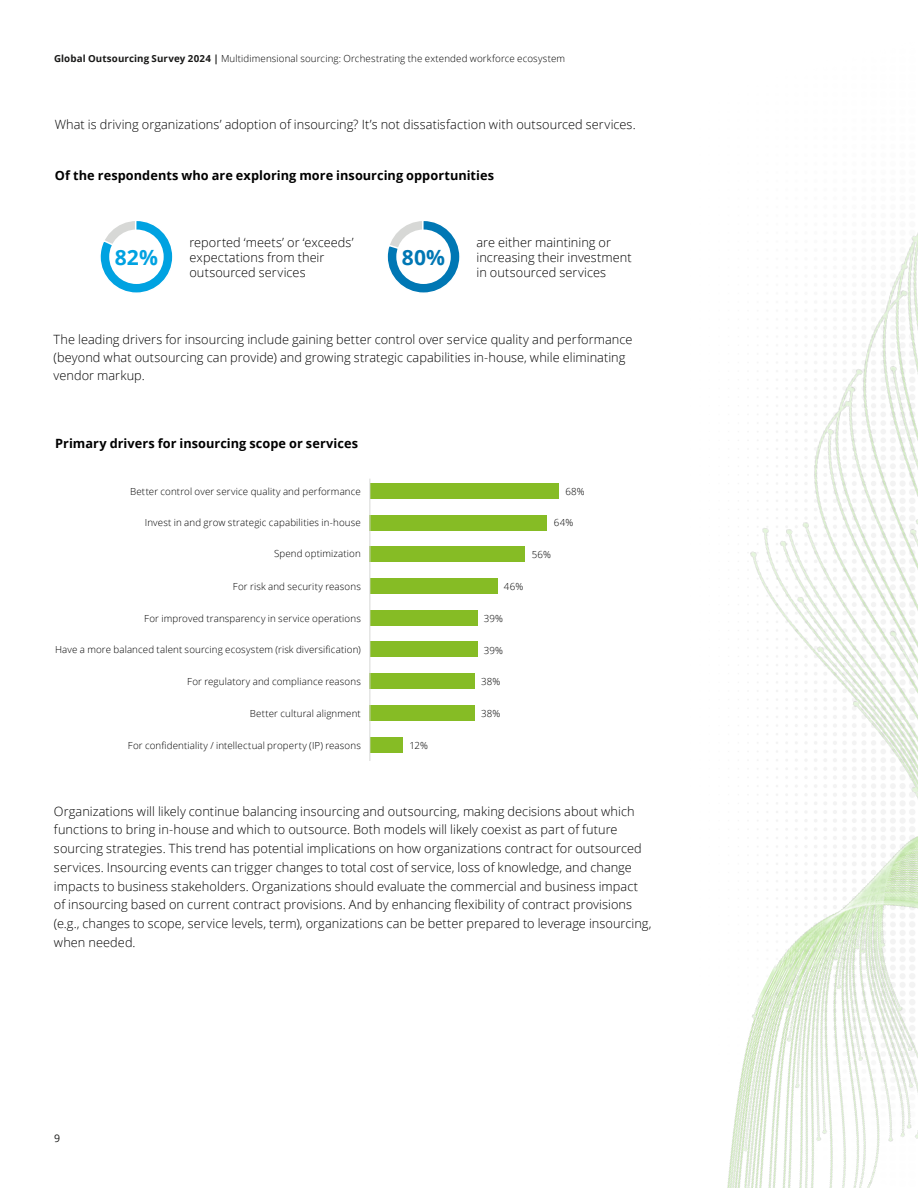
<style>
.page{position:relative;width:918px;height:1188px;background:#fff}
.page>*{position:absolute;margin:0;border:0;box-sizing:border-box;transform-origin:0 0}
.t1{font:700 21px "Open Sans";color:#0077b4}
.t2{font:700 21px "Open Sans";color:#00a2e1}
.t3{font:300 12.75px/18.8px "Open Sans";letter-spacing:.005em;color:#000}
.t4{font:700 12.75px "Open Sans";color:#000}
.t5{font:10.5px "Open Sans";color:#191918}
.t6{font:300 9.75px "Open Sans";letter-spacing:.015em;color:#000}
.s1{font-weight:700;color:#191918}
</style>
<div class="page">
<img style="left:738px;top:233px;width:180px;height:524px">
<img style="left:727px;top:757px;width:191px;height:431px">
<svg style="left:387px;top:221px;width:73px;height:72px"></svg>
<div style="left:396px;top:230px;width:55px;height:54px;background:#fff;border-radius:50%"></div>
<svg style="left:100px;top:221px;width:73px;height:72px"></svg>
<div style="left:109px;top:230px;width:55px;height:54px;background:#fff;border-radius:50%"></div>
<div style="left:370px;top:737px;width:33px;height:15px;background:#86bc25"></div>
<div style="left:370px;top:706px;width:105px;height:15px;background:#86bc25"></div>
<div style="left:370px;top:674px;width:105px;height:15px;background:#86bc25"></div>
<div style="left:370px;top:483px;width:188px;height:16px;background:#86bc25"></div>
<div style="left:370px;top:579px;width:127px;height:15px;background:#86bc25"></div>
<div style="left:370px;top:610px;width:107px;height:15px;background:#86bc25"></div>
<div style="left:370px;top:642px;width:107px;height:15px;background:#86bc25"></div>
<div style="left:370px;top:546px;width:155px;height:15px;background:#86bc25"></div>
<div style="left:370px;top:515px;width:177px;height:15px;background:#86bc25"></div>
<hr style="left:370px;top:479px;width:1px;height:282px;background:#d7d8d6">
<p class="t6" style="left:54px;top:52px;width:513px"><span class="s1">Global Outsourcing Survey 2024 |</span> Multidimensional sourcing: Orchestrating the extended workforce ecosystem</p>
<p class="t3" style="left:55px;top:115px;width:583px">What is driving organizations’ adoption of insourcing? It’s not dissatisfaction with outsourced services.</p>
<p class="t4" style="left:55px;top:167px;width:441px">Of the respondents who are exploring more insourcing opportunities</p>
<h1 class="t2" style="left:115px;top:242px;width:45px">82%</h1>
<p class="t3" style="left:189px;top:234px;width:166px;line-height:15px">reported ‘meets’ or ‘exceeds’ expectations from their outsourced services</p>
<h1 class="t1" style="left:402px;top:242px;width:45px">80%</h1>
<p class="t3" style="left:477px;top:234px;width:157px;line-height:15px">are either maintining or increasing their investment in outsourced services</p>
<p class="t3" style="left:54px;top:330px;width:580px;line-height:18px">The leading drivers for insourcing include gaining better control over service quality and performance (beyond what outsourcing can provide) and growing strategic capabilities in-house, while eliminating vendor markup.</p>
<p class="t4" style="left:55px;top:435px;width:304px">Primary drivers for insourcing scope or services</p>
<p class="t6" style="left:130px;top:485px;width:232px">Better control over service quality and performance</p>
<p class="t6" style="left:565px;top:485px;width:21px">68%</p>
<p class="t6" style="left:145px;top:516px;width:218px">Invest in and grow strategic capabilities in-house</p>
<p class="t6" style="left:554px;top:516px;width:21px">64%</p>
<p class="t6" style="left:274px;top:547px;width:88px">Spend optimization</p>
<p class="t6" style="left:532px;top:548px;width:21px">56%</p>
<p class="t6" style="left:233px;top:580px;width:129px">For risk and security reasons</p>
<p class="t6" style="left:504px;top:580px;width:21px">46%</p>
<p class="t6" style="left:144px;top:611px;width:218px">For improved transparency in service operations</p>
<p class="t6" style="left:484px;top:611px;width:21px">39%</p>
<p class="t6" style="left:55px;top:642px;width:307px">Have a more balanced talent sourcing ecosystem (risk diversification)</p>
<p class="t6" style="left:484px;top:644px;width:21px">39%</p>
<p class="t6" style="left:187px;top:675px;width:175px">For regulatory and compliance reasons</p>
<p class="t6" style="left:481px;top:675px;width:21px">38%</p>
<p class="t6" style="left:250px;top:707px;width:112px">Better cultural alignment</p>
<p class="t6" style="left:481px;top:707px;width:21px">38%</p>
<p class="t6" style="left:128px;top:738px;width:235px">For confidentiality / intellectual property (IP) reasons</p>
<p class="t6" style="left:409px;top:738px;width:20px">12%</p>
<p class="t3" style="left:54px;top:801px;width:599px">Organizations will likely continue balancing insourcing and outsourcing, making decisions about which functions to bring in-house and which to outsource. Both models will likely coexist as part of future sourcing strategies. This trend has potential implications on how organizations contract for outsourced services. Insourcing events can trigger changes to total cost of service, loss of knowledge, and change impacts to business stakeholders. Organizations should evaluate the commercial and business impact of insourcing based on current contract provisions. And by enhancing flexibility of contract provisions (e.g., changes to scope, service levels, term), organizations can be better prepared to leverage insourcing, when needed.</p>
<p class="t5" style="left:54px;top:1131px;width:8px">9</p>
</div>
